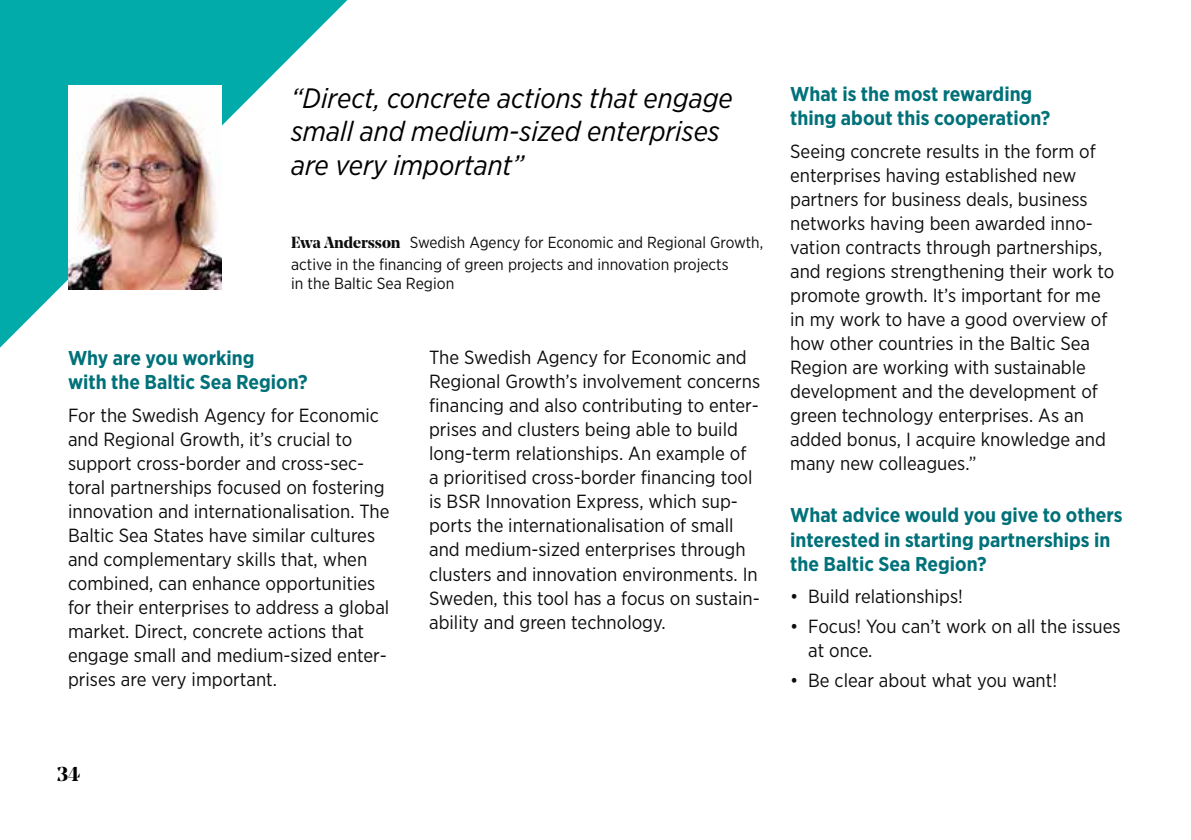
<style>
.page{position:relative;width:1191px;height:840px;background:#fff}
.page>*{position:absolute;margin:0;border:0;box-sizing:border-box;transform-origin:0 0}
.Intervjurubrik_citat{font:italic 28px/33.6px "Gotham Narrow";color:#000}
.Intervju_underrubrik{font:700 20px/24px "Gotham Narrow";color:#007179}
.t1{font:700 20px "Noe Display";color:#000}
.Intervju_bröd{font:19px/24px "Gotham Narrow";color:#0d0d0d}
.Intervju_bröd_indrag{font:19px/24px "Gotham Narrow";color:#0d0d0d}
.t2{font:16px/19.2px "Gotham Narrow";color:#0d0d0d}
.s1{font-family:"Noe Display";font-weight:700}
</style>
<div class="page">
<svg style="left:0;top:0;width:348px;height:348px"></svg>
<img style="left:69px;top:85px;width:153px;height:204px">
<p class="Intervjurubrik_citat" style="left:291px;top:80px;width:443px">“Direct, concrete actions that engage small and medium-sized enterprises are very important”</p>
<p class="Intervju_underrubrik" style="left:790px;top:82px;width:262px">What is the most rewarding thing about this cooperation?</p>
<p class="Intervju_bröd" style="left:790px;top:138px;width:326px">Seeing concrete results in the form of enterprises having established new partners for business deals, business networks having been awarded inno&shy;vation contracts through partnerships, and regions strengthening their work to promote growth. It’s important for me in my work to have a good overview of how other countries in the Baltic Sea Region are working with sustainable development and the development of green technology enterprises. As an added bonus, I acquire knowledge and many new colleagues.”</p>
<p class="Intervju_underrubrik" style="left:790px;top:503px;width:334px">What advice would you give to others interested in starting partnerships in the Baltic Sea Region?</p>
<p class="Intervju_bröd_indrag" style="left:790px;top:583px;width:174px">• Build relationships!</p>
<p class="Intervju_bröd_indrag" style="left:808px;top:613px;width:314px;text-indent:-18px">• Focus! You can’t work on all the issues at once.</p>
<p class="Intervju_bröd_indrag" style="left:790px;top:667px;width:268px">• Be clear about what you want!</p>
<p class="t2" style="left:291px;top:232px;width:473px"><span class="s1">Ewa Andersson</span> Swedish Agency for Economic and Regional Growth,</p>
<p class="t2" style="left:291px;top:254px;width:439px">active in the financing of green projects and innovation projects in the Baltic Sea Region</p>
<p class="Intervju_bröd" style="left:429px;top:345px;width:332px">The Swedish Agency for Economic and Regional Growth’s involvement concerns financing and also contributing to enter&shy;prises and clusters being able to build long-term relationships. An example of a prioritised cross-border financing tool is BSR Innovation Express, which sup&shy;ports the internationalisation of small and medium-sized enterprises through clusters and innovation environments. In Sweden, this tool has a focus on sustain&shy;ability and green technology.</p>
<p class="Intervju_underrubrik" style="left:68px;top:345px;width:241px">Why are you working<br>with the Baltic Sea Region?</p>
<p class="Intervju_bröd" style="left:68px;top:402px;width:323px">For the Swedish Agency for Economic and Regional Growth, it’s crucial to support cross-border and cross-sec&shy;toral partnerships focused on fostering innovation and internationalisation. The Baltic Sea States have similar cultures and complementary skills that, when combined, can enhance opportunities for their enterprises to address a global market. Direct, concrete actions that engage small and medium-sized enter&shy;prises are very important.</p>
<p class="t1" style="left:57px;top:760px;width:25px">34</p>
</div>
